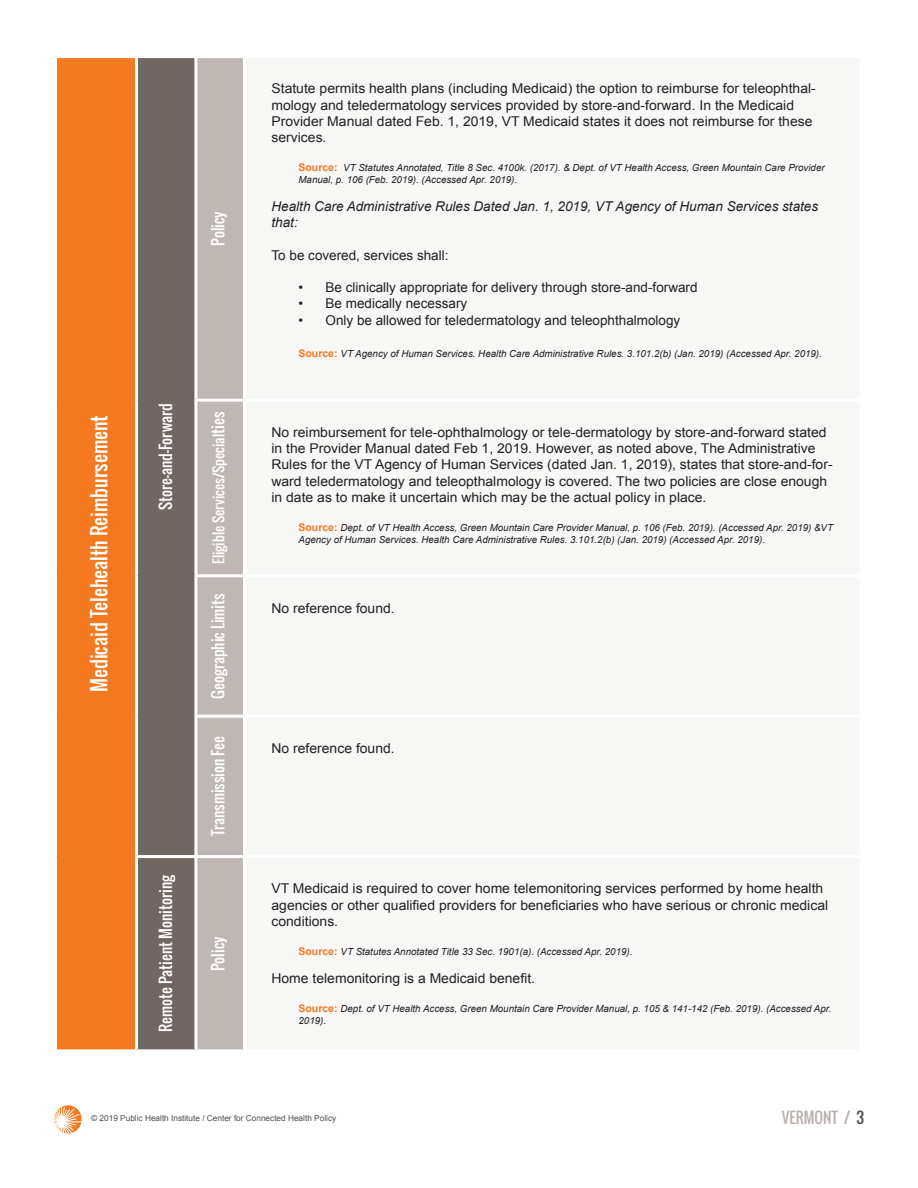
<style>
.page{position:relative;width:918px;height:1188px;background:#fff}
.page>*{position:absolute;margin:0;border:0;box-sizing:border-box;transform-origin:0 0}
.t1{font:19.5px "Oswald";color:#fff}
.t2{font:15px "Oswald";color:#fff}
.t3{font:15px "Oswald";color:#bab1ae}
.t4{font:13.5px/16.2px "Arial";color:#231f20}
.t5{font:italic 13.5px/16.2px "Arial";color:#231f20}
.t6{font:13.5px "Oswald";color:#fff}
.t7{font:italic 9.75px/12px "Arial";color:#231f20}
.t8{font:8.25px "Arial";color:#514e4c}
.s1{font-size:15px}
.s2{font-weight:700;font-style:normal;font-size:10.5px;color:#f47921}
.s3{color:#514e4c}
</style>
<div class="page">
<svg style="left:54px;top:1105px;width:28px;height:29px"></svg>
<div style="left:56px;top:57px;width:80px;height:994px;background:#f47921"></div>
<div style="left:138px;top:58px;width:56px;height:991px;background:#706763"></div>
<div style="left:197px;top:58px;width:46px;height:991px;background:#bfb7b4"></div>
<hr style="left:54px;top:55px;width:82px;height:3px;background:#fff">
<hr style="left:54px;top:58px;width:3px;height:342px;background:#fff">
<hr style="left:135px;top:58px;width:3px;height:342px;background:#fff">
<hr style="left:54px;top:400px;width:3px;height:176px;background:#fff">
<hr style="left:135px;top:400px;width:3px;height:176px;background:#fff">
<hr style="left:194px;top:399px;width:51px;height:3px;background:#fff">
<hr style="left:54px;top:576px;width:3px;height:140px;background:#fff">
<hr style="left:135px;top:576px;width:3px;height:140px;background:#fff">
<hr style="left:194px;top:574px;width:51px;height:3px;background:#fff">
<hr style="left:54px;top:716px;width:3px;height:141px;background:#fff">
<hr style="left:135px;top:716px;width:3px;height:139px;background:#fff">
<hr style="left:194px;top:715px;width:51px;height:3px;background:#fff">
<hr style="left:54px;top:857px;width:3px;height:192px;background:#fff">
<hr style="left:135px;top:855px;width:61px;height:3px;background:#fff">
<hr style="left:135px;top:858px;width:3px;height:191px;background:#fff">
<hr style="left:196px;top:855px;width:49px;height:3px;background:#fff">
<hr style="left:54px;top:1049px;width:82px;height:3px;background:#fff">
<h1 class="t1" style="left:85px;top:692px;width:279px;rotate:-90deg">Medicaid Telehealth Reimbursement</h1>
<p class="t2" style="left:154px;top:510px;width:108px;rotate:-90deg">Store-and-Forward</p>
<p class="t2" style="left:154px;top:1032px;width:159px;rotate:-90deg">Remote Patient Monitoring</p>
<p class="t2" style="left:207px;top:246px;width:36px;rotate:-90deg">Policy</p>
<p class="t6" style="left:209px;top:564px;width:153px;rotate:-90deg">Eligible Services/Special<span class="s1">ties</span></p>
<p class="t4" style="left:272px;top:81px;width:546px">Statute permits health plans (including Medicaid) the option to reimburse for teleophthal&shy;mology and teledermatology services provided by store-and-forward. In the Medicaid Provider Manual dated Feb. 1, 2019, VT Medicaid states it does not reimburse for these services.</p>
<p class="t7" style="left:298px;top:162px;width:528px"><span class="s2">Source:</span> VT Statutes Annotated, Title 8 Sec. 4100k. (2017). &amp; Dept. of VT Health Access, Green Mountain Care Provider<br>Manual, p. 106 (Feb. 2019). (Accessed Apr. 2019).</p>
<p class="t5" style="left:272px;top:199px;width:548px">Health Care Administrative Rules Dated Jan. 1, 2019, VT Agency of Human Services states that:</p>
<p class="t4" style="left:272px;top:247px;width:179px">To be covered, services shall:</p>
<p class="t4" style="left:298px;top:279px;width:401px">• Be clinically appropriate for delivery through store-and-forward</p>
<p class="t4" style="left:298px;top:296px;width:170px">• Be medically necessary</p>
<p class="t4" style="left:298px;top:312px;width:383px">• Only be allowed for teledermatology and teleophthalmology</p>
<p class="t7" style="left:298px;top:348px;width:525px"><span class="s2">Source:</span> VT Agency of Human Services. Health Care Administrative Rules. 3.101.2(b) (Jan. 2019) (Accessed Apr. 2019).</p>
<p class="t4" style="left:272px;top:424px;width:563px">No reimbursement for tele-ophthalmology or tele-dermatology by store-and-forward stated in the Provider Manual dated Feb 1, 2019. However, as noted above, The Administrative Rules for the VT Agency of Human Services (dated Jan. 1, 2019), states that store-and-for&shy;ward teledermatology and teleopthalmology is covered. The two policies are close enough in date as to make it uncertain which may be the actual policy in place.</p>
<p class="t7" style="left:298px;top:521px;width:536px"><span class="s2">Source:</span> Dept. of VT Health Access, Green Mountain Care Provider Manual, p. 106 (Feb. 2019). (Accessed Apr. 2019) &amp;VT<br>Agency of Human Services. Health Care Administrative Rules. 3.101.2(b) (Jan. 2019) (Accessed Apr. 2019).</p>
<p class="t2" style="left:207px;top:699px;width:107px;rotate:-90deg">Geographic Limits</p>
<p class="t4" style="left:272px;top:600px;width:125px">No reference found.</p>
<p class="t2" style="left:207px;top:836px;width:101px;rotate:-90deg">Transmission Fee</p>
<p class="t4" style="left:272px;top:740px;width:125px">No reference found.</p>
<p class="t2" style="left:207px;top:971px;width:36px;rotate:-90deg">Policy</p>
<p class="t4" style="left:272px;top:881px;width:558px">VT Medicaid is required to cover home telemonitoring services performed by home health agencies or other qualified providers for beneficiaries who have serious or chronic medical conditions.</p>
<p class="t7" style="left:298px;top:945px;width:336px"><span class="s2">Source:</span> VT Statutes Annotated Title 33 Sec. 1901(a). (Accessed Apr. 2019).</p>
<p class="t4" style="left:272px;top:970px;width:265px">Home telemonitoring is a Medicaid benefit.</p>
<p class="t7" style="left:298px;top:1003px;width:535px"><span class="s2">Source:</span> Dept. of VT Health Access, Green Mountain Care Provider Manual, p. 105 &amp; 141-142 (Feb. 2019). (Accessed Apr.<br>2019).</p>
<p class="t8" style="left:91px;top:1113px;width:246px">© 2019 Public Health Institute / Center for Connected Health Policy</p>
<p class="t3" style="left:782px;top:1106px;width:84px">VERMONT / <span class="s3">3</span></p>
</div>
